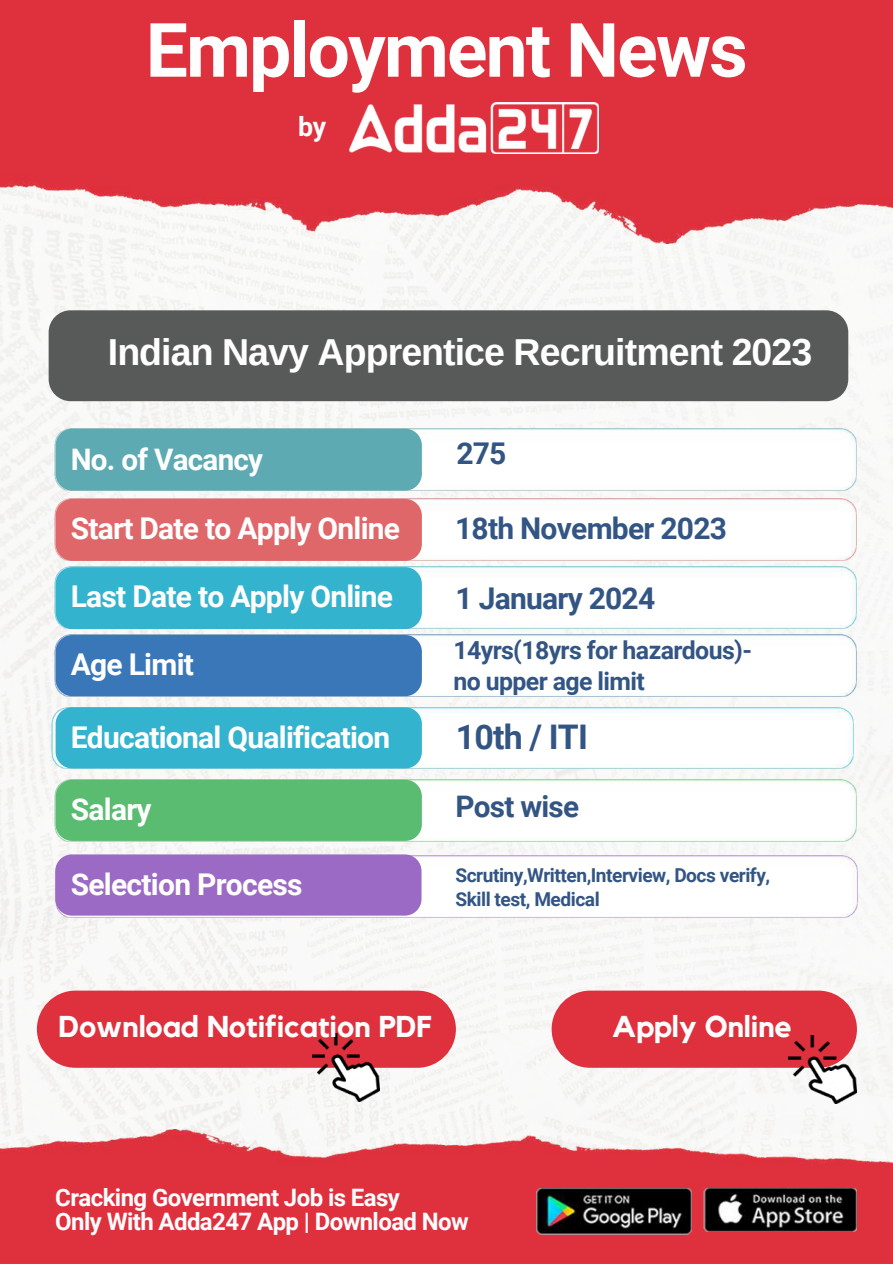
<style>
.page{position:relative;width:893px;height:1264px;background:#fff}
.page>*{position:absolute;margin:0;border:0;box-sizing:border-box;transform-origin:0 0}
.t1{font:700 75px "Roboto";letter-spacing:-.025em;color:#fffeff}
.t2{font:700 37.5px "Arimo";letter-spacing:-.025em;color:#fffeff}
.t3{font:700 33.9px "Roboto";letter-spacing:-.025em;color:#335584}
.t4{font:700 30px "Roboto";letter-spacing:-.025em;color:#fffeff}
.t5{font:700 30px "Kollektif";color:#fffeff}
.t6{font:700 30px "Roboto";letter-spacing:-.025em;color:#335584}
.t7{font:700 29.7px "Roboto";letter-spacing:-.025em;color:#fffeff}
.t8{font:700 29.7px "Roboto";letter-spacing:-.025em;color:#335584}
.t9{font:700 26.7px "Roboto";color:#fffeff}
.t10{font:700 24.9px/30.8px "Roboto";letter-spacing:-.025em;color:#335584}
.t11{font:700 24px/23.7px "Roboto";letter-spacing:-.025em;color:#fffeff}
.t12{font:700 19.2px/23.7px "Roboto";letter-spacing:-.025em;color:#335584}
</style>
<div class="page">
<img style="left:0;top:244px;width:892px;height:885px">
<img style="left:0;top:0;width:892px;height:244px">
<img style="left:0;top:1129px;width:892px;height:134px">
<img style="left:350px;top:102px;width:248px;height:52px">
<img style="left:55px;top:428px;width:801px;height:62px">
<div style="left:56px;top:428px;width:366px;height:62px;background:#5daab3;border-radius:17px"></div>
<div style="left:49px;top:310px;width:799px;height:91px;background:#585959;border-radius:22px"></div>
<img style="left:55px;top:498px;width:801px;height:62px">
<div style="left:56px;top:499px;width:366px;height:62px;background:#df6769;border-radius:17px"></div>
<img style="left:55px;top:567px;width:801px;height:61px">
<div style="left:56px;top:567px;width:366px;height:62px;background:#33b3ce;border-radius:17px"></div>
<img style="left:55px;top:634px;width:801px;height:62px">
<div style="left:56px;top:635px;width:366px;height:61px;background:#3977b8;border-radius:17px"></div>
<img style="left:52px;top:707px;width:801px;height:62px">
<div style="left:56px;top:707px;width:366px;height:61px;background:#33b3ce;border-radius:17px"></div>
<img style="left:55px;top:779px;width:801px;height:62px">
<div style="left:56px;top:779px;width:366px;height:62px;background:#5abc71;border-radius:17px"></div>
<img style="left:56px;top:855px;width:801px;height:62px">
<div style="left:55px;top:854px;width:366px;height:61px;background:#9b6ac5;border-radius:17px"></div>
<img style="left:703px;top:1187px;width:153px;height:44px">
<img style="left:536px;top:1187px;width:155px;height:47px">
<div style="left:37px;top:990px;width:419px;height:77px;background:#df313d;border-radius:39px"></div>
<div style="left:551px;top:990px;width:305px;height:77px;background:#df313d;border-radius:39px"></div>
<img style="left:312px;top:1033px;width:68px;height:68px">
<img style="left:788px;top:1035px;width:68px;height:68px">
<h1 class="t1" style="left:146px;top:7px;width:603px">Employment News</h1>
<p class="t9" style="left:298px;top:112px;width:29px">by</p>
<p class="t2" style="left:108px;top:331px;width:706px">Indian Navy Apprentice Recruitment 2023</p>
<p class="t6" style="left:456px;top:436px;width:52px">275</p>
<p class="t7" style="left:71px;top:443px;width:194px">No. of Vacancy</p>
<p class="t4" style="left:71px;top:511px;width:331px">Start Date to Apply Online</p>
<p class="t6" style="left:455px;top:511px;width:273px">18th November 2023</p>
<p class="t4" style="left:71px;top:579px;width:324px">Last Date to Apply Online</p>
<p class="t6" style="left:455px;top:580px;width:201px">1 January 2024</p>
<p class="t4" style="left:71px;top:647px;width:125px">Age Limit</p>
<p class="t10" style="left:453px;top:635px;width:300px">14yrs(18yrs for hazardous)- no upper age limit</p>
<p class="t4" style="left:71px;top:719px;width:321px">Educational Qualification</p>
<p class="t3" style="left:456px;top:717px;width:134px">10th / ITI</p>
<p class="t4" style="left:71px;top:792px;width:82px">Salary</p>
<p class="t8" style="left:455px;top:789px;width:125px">Post wise</p>
<p class="t4" style="left:71px;top:867px;width:233px">Selection Process</p>
<p class="t12" style="left:455px;top:863px;width:316px">Scrutiny,Written,Interview, Docs verify,<br>Skill test, Medical</p>
<p class="t5" style="left:58px;top:1012px;width:374px">Download Notification PDF</p>
<p class="t5" style="left:612px;top:1012px;width:182px">Apply Online</p>
<p class="t11" style="left:55px;top:1186px;width:415px">Cracking Government Job is Easy<br>Only With Adda247 App | Download Now</p>
</div>
